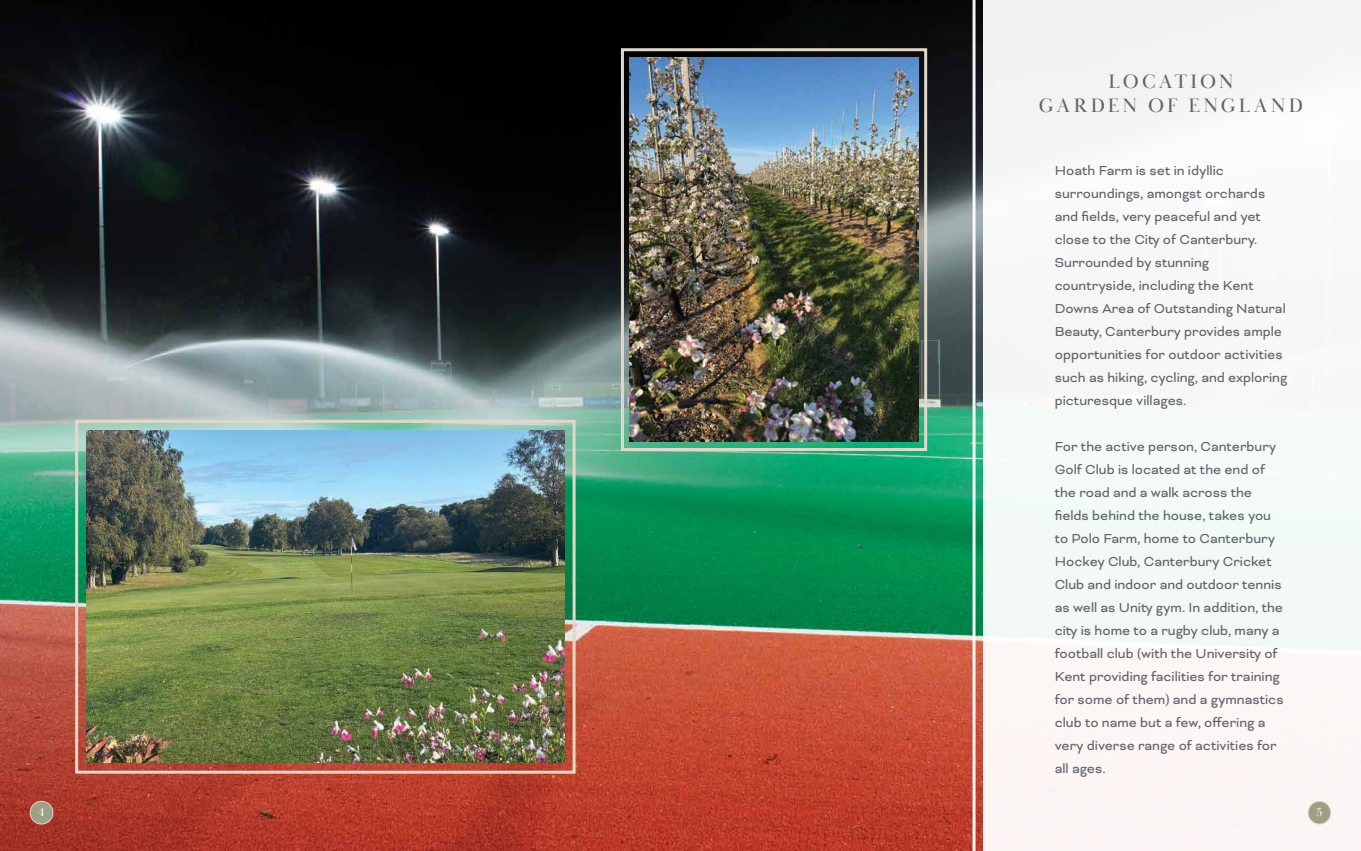
<style>
.page{position:relative;width:1361px;height:851px;background:#fff}
.page>*{position:absolute;margin:0;border:0;box-sizing:border-box;transform-origin:0 0}
.t1{font:20px/24px "Baskerville Display PT";letter-spacing:.16em;color:#61646c;text-align:center}
.t2{font:15px/23px "Bicyclette";color:#61646c}
.t3{font:12px "Baskerville Display PT";color:#fff}
</style>
<div class="page">
<img style="left:0;top:0;width:982px;height:850px">
<div style="left:982px;top:0;width:379px;height:850px;background:#f6f7f6"></div>
<hr style="left:972px;top:0;width:3px;height:850px;background:#fff">
<div style="left:75px;top:420px;width:500px;height:353px;border:3px solid #e1d8c9"></div>
<img style="left:86px;top:431px;width:478px;height:331px">
<div style="left:621px;top:48px;width:306px;height:403px;border:3px solid #e1d8c9"></div>
<img style="left:630px;top:57px;width:288px;height:384px">
<div style="left:30px;top:801px;width:23px;height:22px;background:#9da085;border-radius:50%"></div>
<div style="left:30px;top:801px;width:23px;height:23px;border:1px solid #e1d8c9;border-radius:50%"></div>
<div style="left:1308px;top:801px;width:22px;height:22px;background:#9da085;border-radius:50%"></div>
<div style="left:1308px;top:801px;width:23px;height:23px;border:1px solid #e1d8c9;border-radius:50%"></div>
<h1 class="t1" style="left:1039px;top:70px;width:266px">LOCATION<br>GARDEN OF ENGLAND</h1>
<p class="t2" style="left:1054px;top:158px;width:234px">Hoath Farm is set in idyllic surroundings, amongst orchards and fields, very peaceful and yet close to the City of Canterbury.<br>Surrounded by stunning countryside, including the Kent<br>Downs Area of Outstanding Natural<br>Beauty, Canterbury provides ample opportunities for outdoor activities such as hiking, cycling, and exploring picturesque villages.</p>
<p class="t2" style="left:1054px;top:434px;width:230px">For the active person, Canterbury<br>Golf Club is located at the end of the road and a walk across the fields behind the house, takes you to Polo Farm, home to Canterbury<br>Hockey Club, Canterbury Cricket<br>Club and indoor and outdoor tennis as well as Unity gym. In addition, the city is home to a rugby club, many a football club (with the University of<br>Kent providing facilities for training for some of them) and a gymnastics club to name but a few, offering a very diverse range of activities for all ages.</p>
<p class="t3" style="left:38px;top:804px;width:8px">4</p>
<p class="t3" style="left:1316px;top:804px;width:7px">5</p>
</div>
